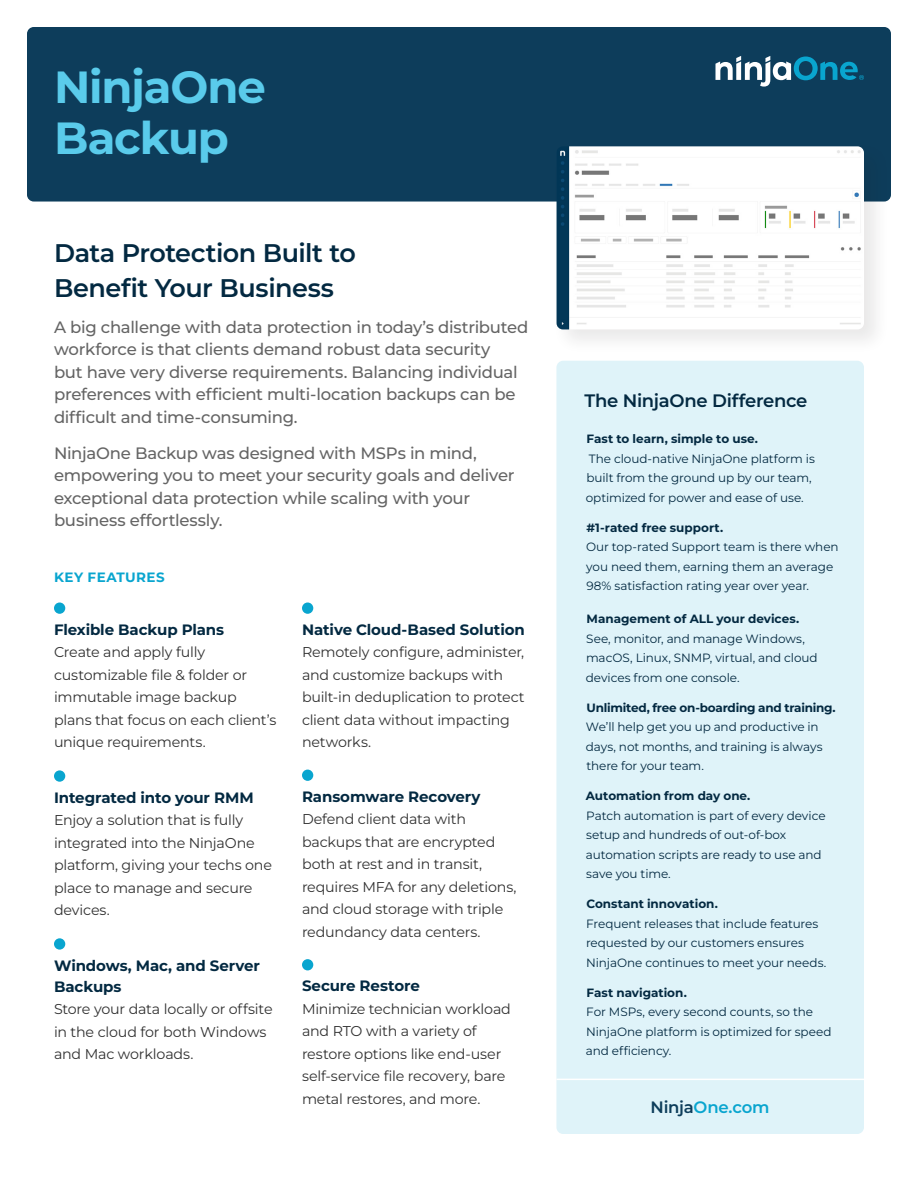
<style>
.page{position:relative;width:918px;height:1188px;background:#fff}
.page>*{position:absolute;margin:0;border:0;box-sizing:border-box;transform-origin:0 0}
.H1_Title{font:700 45px/51px "Montserrat";letter-spacing:-.025em;color:#5acbeb}
.H2_Title{font:600 25.5px/34.5px "Montserrat";letter-spacing:-.02em;color:#032941}
.H3_Title{font:600 18px "Montserrat";letter-spacing:-.015em;color:#032941}
.Intro_Paragraph{font:500 16.5px/22.5px "Montserrat";letter-spacing:-.015em;color:#656565}
.t1{font:600 16.5px "Montserrat";letter-spacing:-.015em;color:#09a5cf}
.Paragraph_Title{font:700 15px/21px "Montserrat";letter-spacing:-.01em;color:#032941}
.t2{font:14.25px/22.5px "Montserrat";letter-spacing:-.015em;color:#323232}
.H4_Subtitle{font:700 13.5px "Montserrat";letter-spacing:.035em;color:#09a5cf}
.Sidebar_Paragraph{font:12px/19.5px "Montserrat";letter-spacing:-.005em;color:#032941}
.Sidebar_Title{font:700 12px "Montserrat";color:#032941}
.Sidebar_Title-2{font:700 12px "Montserrat";letter-spacing:-.02em;color:#032941}
.s1{color:#0d3d5b}
</style>
<div class="page">
<div style="left:556px;top:361px;width:308px;height:773px;background:#dff3f9;border-radius:7px"></div>
<div style="left:27px;top:27px;width:864px;height:175px;background:#0d3d5b;border-radius:7px"></div>
<svg style="left:716px;top:56px;width:148px;height:31px"></svg>
<hr style="left:556px;top:1079px;width:308px;height:1px;background:#fff">
<div style="left:54px;top:603px;width:11px;height:11px;background:#09a5cf;border-radius:50%"></div>
<div style="left:302px;top:603px;width:11px;height:11px;background:#09a5cf;border-radius:50%"></div>
<div style="left:54px;top:770px;width:11px;height:12px;background:#09a5cf;border-radius:50%"></div>
<div style="left:54px;top:938px;width:11px;height:12px;background:#09a5cf;border-radius:50%"></div>
<div style="left:302px;top:959px;width:11px;height:11px;background:#09a5cf;border-radius:50%"></div>
<div style="left:302px;top:770px;width:11px;height:11px;background:#09a5cf;border-radius:50%"></div>
<div style="left:552px;top:142px;width:338px;height:213px;background:#231f20;opacity:.1"></div>
<img style="left:556px;top:146px;width:308px;height:183px">
<p class="H1_Title" style="left:54px;top:60px;width:213px">NinjaOne<br>Backup</p>
<p class="H2_Title" style="left:54px;top:235px;width:303px">Data Protection Built to<br>Benefit Your Business</p>
<p class="Intro_Paragraph" style="left:54px;top:315px;width:476px">A big challenge with data protection in today’s distributed workforce is that clients demand robust data security<br>but have very diverse requirements. Balancing individual preferences with efficient multi-location backups can be difficult and time-consuming.</p>
<p class="Intro_Paragraph" style="left:54px;top:441px;width:462px">NinjaOne Backup was designed with MSPs in mind, empowering you to meet your security goals and deliver exceptional data protection while scaling with your business effortlessly.</p>
<p class="H4_Subtitle" style="left:54px;top:568px;width:112px">KEY FEATURES</p>
<p class="Paragraph_Title" style="left:54px;top:619px;width:172px">Flexible Backup Plans</p>
<p class="t2" style="left:54px;top:641px;width:224px">Create and apply fully customizable file &amp; folder or immutable image backup plans that focus on each client’s unique requirements.</p>
<p class="Paragraph_Title" style="left:54px;top:786px;width:201px">Integrated into your RMM</p>
<p class="t2" style="left:54px;top:809px;width:219px">Enjoy a solution that is fully integrated into the NinjaOne platform, giving your techs one place to manage and secure devices.</p>
<p class="Paragraph_Title" style="left:54px;top:954px;width:208px">Windows, Mac, and Server<br>Backups</p>
<p class="t2" style="left:54px;top:997px;width:220px">Store your data locally or offsite in the cloud for both Windows and Mac workloads.</p>
<p class="Paragraph_Title" style="left:302px;top:619px;width:224px">Native Cloud-Based Solution</p>
<p class="t2" style="left:302px;top:641px;width:224px">Remotely configure, administer, and customize backups with built-in deduplication to protect client data without impacting networks.</p>
<p class="Paragraph_Title" style="left:302px;top:786px;width:180px">Ransomware Recovery</p>
<p class="t2" style="left:302px;top:808px;width:216px">Defend client data with backups that are encrypted both at rest and in transit, requires MFA for any deletions, and cloud storage with triple redundancy data centers.</p>
<p class="Paragraph_Title" style="left:302px;top:975px;width:119px">Secure Restore</p>
<p class="t2" style="left:302px;top:997px;width:210px">Minimize technician workload and RTO with a variety of restore options like end-user self-service file recovery, bare metal restores, and more.</p>
<p class="H3_Title" style="left:584px;top:388px;width:225px">The NinjaOne Difference</p>
<p class="Sidebar_Title" style="left:587px;top:431px;width:173px">Fast to learn, simple to use.</p>
<p class="Sidebar_Paragraph" style="left:586px;top:449px;width:231px">The cloud-native NinjaOne platform is built from the ground up by our team, optimized for power and ease of use.</p>
<p class="Sidebar_Title" style="left:586px;top:520px;width:138px">#1-rated free support.</p>
<p class="Sidebar_Paragraph" style="left:586px;top:537px;width:254px">Our top-rated Support team is there when you need them, earning them an average<br>98% satisfaction rating year over year.</p>
<p class="Sidebar_Title" style="left:587px;top:611px;width:214px">Management of ALL your devices.</p>
<p class="Sidebar_Paragraph" style="left:586px;top:629px;width:233px">See, monitor, and manage Windows, macOS, Linux, SNMP, virtual, and cloud devices from one console.</p>
<p class="Sidebar_Title-2" style="left:587px;top:700px;width:251px">Unlimited, free on-boarding and training.</p>
<p class="Sidebar_Paragraph" style="left:586px;top:717px;width:238px">We’ll help get you up and productive in days, not months, and training is always there for your team.</p>
<p class="Sidebar_Title" style="left:586px;top:788px;width:166px">Automation from day one.</p>
<p class="Sidebar_Paragraph" style="left:586px;top:806px;width:241px">Patch automation is part of every device setup and hundreds of out-of-box automation scripts are ready to use and save you time.</p>
<p class="Sidebar_Title" style="left:586px;top:896px;width:133px">Constant innovation.</p>
<p class="Sidebar_Paragraph" style="left:586px;top:914px;width:242px">Frequent releases that include features requested by our customers ensures<br>NinjaOne continues to meet your needs.</p>
<p class="Sidebar_Title" style="left:587px;top:985px;width:102px">Fast navigation.</p>
<p class="Sidebar_Paragraph" style="left:586px;top:1002px;width:247px">For MSPs, every second counts, so the<br>NinjaOne platform is optimized for speed and efficiency.</p>
<p class="t1" style="left:651px;top:1096px;width:120px"><span class="s1">Ninja</span>One.com</p>
</div>
